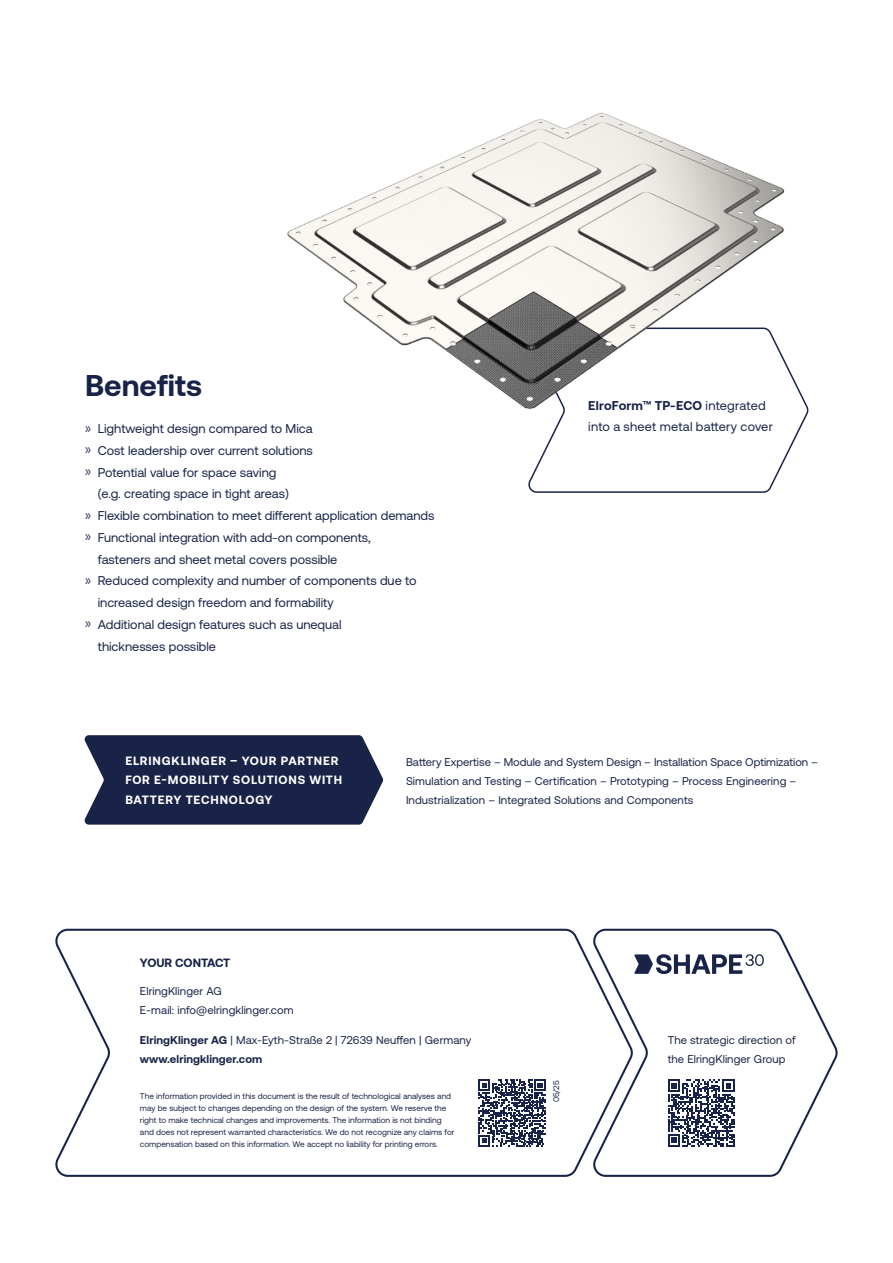
<style>
.page{position:relative;width:893px;height:1263px;background:#fff}
.page>*{position:absolute;margin:0;border:0;box-sizing:border-box;transform-origin:0 0}
.t1{font:700 30px "Aeonik";letter-spacing:.005em;color:#192348}
.t2{font:12.75px/20.2px "Aeonik";color:#192348}
.t3{font:700 12px/19.5px "Aeonik";letter-spacing:.07em;color:#fff}
.t4{font:700 12px "Aeonik";letter-spacing:-.005em;color:#192348}
.t5{font:11.25px/18.8px "Aeonik";letter-spacing:.01em;color:#192348}
.t6{font:8.25px/12px "Aeonik";color:#192348}
.s1{font-size:11.25px}
.s2{font-weight:700}
</style>
<div class="page">
<svg style="left:55px;top:928px;width:534px;height:249px"></svg>
<svg style="left:589px;top:928px;width:249px;height:249px"></svg>
<svg style="left:634px;top:954px;width:130px;height:20px"></svg>
<svg style="left:668px;top:1079px;width:67px;height:67px"></svg>
<svg style="left:479px;top:1079px;width:67px;height:67px"></svg>
<svg style="left:528px;top:437px;width:268px;height:56px"></svg>
<img style="left:287px;top:112px;width:522px;height:325px">
<svg style="left:84px;top:735px;width:299px;height:90px;background:#293255"></svg>
<h1 class="t1" style="left:85px;top:368px;width:119px">Benefits</h1>
<p class="t2" style="left:85px;top:419px;width:229px"><span class="s1">»</span> Lightweight design compared to Mica</p>
<p class="t2" style="left:85px;top:440px;width:229px"><span class="s1">»</span> Cost leadership over current solutions</p>
<p class="t2" style="left:85px;top:462px;width:193px"><span class="s1">»</span> Potential value for space saving</p>
<p class="t2" style="left:98px;top:484px;width:193px">(e.g. creating space in tight areas)</p>
<p class="t2" style="left:85px;top:506px;width:351px"><span class="s1">»</span> Flexible combination to meet different application demands</p>
<p class="t2" style="left:85px;top:527px;width:287px"><span class="s1">»</span> Functional integration with add-on components,</p>
<p class="t2" style="left:98px;top:549px;width:241px">fasteners and sheet metal covers possible</p>
<p class="t2" style="left:85px;top:571px;width:333px"><span class="s1">»</span> Reduced complexity and number of components due to</p>
<p class="t2" style="left:98px;top:593px;width:237px">increased design freedom and formability</p>
<p class="t2" style="left:85px;top:614px;width:258px"><span class="s1">»</span> Additional design features such as unequal</p>
<p class="t2" style="left:98px;top:636px;width:120px">thicknesses possible</p>
<p class="t2" style="left:588px;top:396px;width:186px"><span class="s2">ElroForm™ TP-ECO</span> integrated into a sheet metal battery cover</p>
<p class="t3" style="left:125px;top:751px;width:218px">ELRINGKLINGER – YOUR PARTNER<br>FOR E-MOBILITY SOLUTIONS WITH<br>BATTERY TECHNOLOGY</p>
<p class="t5" style="left:406px;top:753px;width:413px">Battery Expertise – Module and System Design – Installation Space Optimization –<br>Simulation and Testing – Certification – Prototyping – Process Engineering –<br>Industrialization – Integrated Solutions and Components</p>
<p class="t4" style="left:140px;top:956px;width:92px">YOUR CONTACT</p>
<p class="t5" style="left:140px;top:982px;width:155px">ElringKlinger AG<br>E-mail: info@elringklinger.com</p>
<p class="t5" style="left:140px;top:1030px;width:333px"><span class="s2">ElringKlinger AG</span> | Max-Eyth-Straße 2 | 72639 Neuffen | Germany <span class="s2">www.elringklinger.com</span></p>
<p class="t6" style="left:140px;top:1090px;width:316px">The information provided in this document is the result of technological analyses and may be subject to changes depending on the design of the system. We reserve the right to make technical changes and improvements. The information is not binding and does not represent warranted characteristics. We do not recognize any claims for compensation based on this information. We accept no liability for printing errors.</p>
<p class="t6" style="left:550px;top:1102px;width:23px;rotate:-90deg">05/25</p>
<p class="t5" style="left:668px;top:1030px;width:130px">The strategic direction of the ElringKlinger Group</p>
</div>
